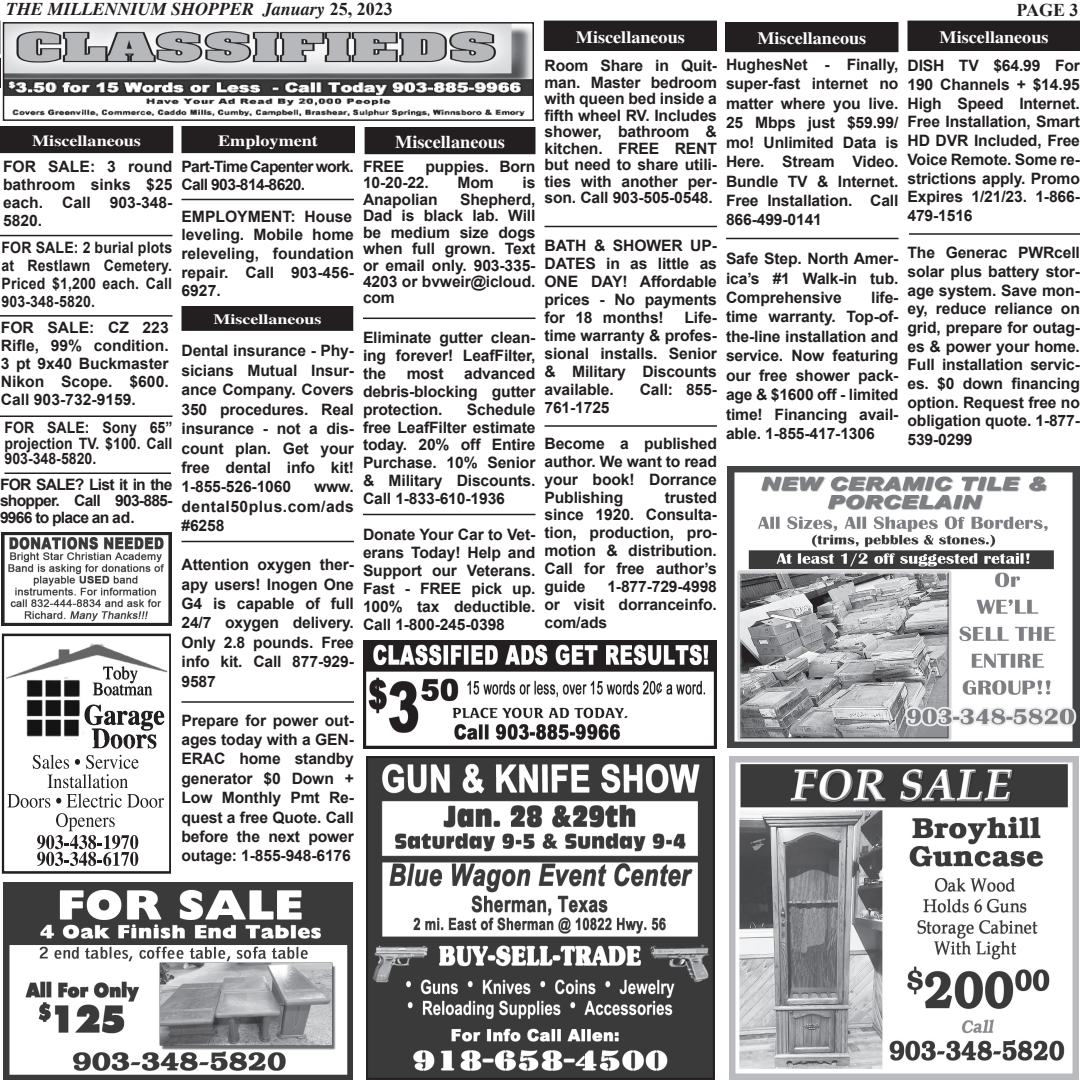
<style>
.page{position:relative;width:1080px;height:1080px;background:#fff}
.page>*{position:absolute;margin:0;border:0;box-sizing:border-box;transform-origin:0 0}
.t1{font:700 18.15px "Times";color:#fff}
.t2{font:italic 700 18px "Times New Roman";color:#231f20}
.t3{font:700 18px "Times New Roman";color:#231f20}
.t4{font:700 17.4px "Times";color:#fff;scale:1.04 1}
.t5{font:700 15.75px/18px "Arial";letter-spacing:-.01em;color:#231f20;text-align:justify}
.t6{font:700 15.75px/18px "Arial";letter-spacing:-.01em;color:#231f20;text-align:justify;scale:.9 1}
.t7{font:700 15.75px/18px "Arial";letter-spacing:-.045em;color:#231f20}
.t8{font:700 15.6px "Times";color:#fff;scale:1.16 1}
.t9{font:700 14.4px "Times";color:#fff;scale:1.25 1}
.s1{font-style:normal}
</style>
<div class="page">
<div style="left:182px;top:307px;width:171px;height:23px;background:#231f20"></div>
<div style="left:181px;top:306px;width:172px;height:25px;border:1px solid #231f20"></div>
<div style="left:365px;top:128px;width:170px;height:26px;background:#231f20"></div>
<div style="left:365px;top:127px;width:170px;height:27px;border:1px solid #231f20"></div>
<div style="left:182px;top:126px;width:172px;height:27px;background:#231f20"></div>
<div style="left:726px;top:23px;width:172px;height:29px;background:#231f20"></div>
<div style="left:725px;top:22px;width:174px;height:30px;border:1px solid #231f20"></div>
<img style="left:5px;top:24px;width:527px;height:92px">
<div style="left:3px;top:22px;width:531px;height:99px;border:1px solid #231f20"></div>
<img style="left:2px;top:532px;width:170px;height:94px">
<div style="left:544px;top:21px;width:172px;height:29px;background:#231f20"></div>
<div style="left:544px;top:21px;width:173px;height:30px;border:1px solid #231f20"></div>
<hr style="left:0;top:416px;width:172px;height:1px;background:#231f20">
<div style="left:908px;top:21px;width:172px;height:29px;background:#231f20"></div>
<div style="left:907px;top:21px;width:173px;height:30px;border:1px solid #231f20"></div>
<hr style="left:0;top:315px;width:172px;height:2px;background:#231f20">
<svg style="left:0;top:21px;width:1px;height:67px"></svg>
<div style="left:0;top:126px;width:173px;height:27px;background:#231f20"></div>
<div style="left:2px;top:634px;width:169px;height:240px;border:2px solid #231f20"></div>
<img style="left:6px;top:643px;width:161px;height:97px">
<svg style="left:93px;top:667px;width:59px;height:29px"></svg>
<svg style="left:85px;top:705px;width:79px;height:44px"></svg>
<svg style="left:33px;top:755px;width:106px;height:33px"></svg>
<svg style="left:7px;top:794px;width:157px;height:72px"></svg>
<hr style="left:0;top:235px;width:172px;height:1px;background:#231f20">
<hr style="left:4px;top:473px;width:167px;height:1px;background:#231f20">
<img style="left:3px;top:883px;width:350px;height:197px">
<hr style="left:363px;top:318px;width:173px;height:1px;background:#231f20">
<img style="left:728px;top:467px;width:352px;height:280px">
<img style="left:729px;top:756px;width:350px;height:324px">
<hr style="left:182px;top:199px;width:172px;height:1px;background:#231f20">
<hr style="left:544px;top:226px;width:173px;height:1px;background:#231f20">
<hr style="left:363px;top:514px;width:173px;height:1px;background:#231f20">
<hr style="left:182px;top:541px;width:172px;height:1px;background:#231f20">
<hr style="left:182px;top:701px;width:172px;height:2px;background:#231f20">
<hr style="left:544px;top:425px;width:173px;height:2px;background:#231f20">
<hr style="left:726px;top:238px;width:172px;height:1px;background:#231f20">
<hr style="left:909px;top:233px;width:171px;height:2px;background:#231f20">
<img style="left:366px;top:756px;width:348px;height:324px">
<img style="left:363px;top:640px;width:354px;height:108px">
<p class="t2" style="left:6px;top:-2px;width:388px">THE MILLENNIUM SHOPPER January <span class="s1">25, 2023</span></p>
<p class="t3" style="left:1016px;top:-3px;width:64px">PAGE 3</p>
<p class="t8" style="left:32px;top:131px;width:95px">Miscellaneous</p>
<p class="t5" style="left:3px;top:158px;width:171px">FOR SALE: 3 round bathroom sinks $25 each. Call 903-348- 5820.</p>
<p class="t6" style="left:2px;top:239px;width:191px">FOR SALE: 2 burial plots at Restlawn Cemetery.<br>Priced $1,200 each. Call 903-348-5820.</p>
<p class="t5" style="left:1px;top:319px;width:170px">FOR SALE: CZ 223<br>Rifle, 99% condition.<br>3 pt 9x40 Buckmaster Nikon Scope. $600.<br>Call 903-732-9159.</p>
<p class="t6" style="left:4px;top:420px;width:188px;line-height:15.8px">FOR SALE: Sony 65” projection TV. $100. Call 903-348-5820.</p>
<p class="t5" style="left:0;top:477px;width:174px;line-height:16.5px">FOR SALE? List it in the shopper. Call 903-885- 9966 to place an ad.</p>
<p class="t8" style="left:218px;top:131px;width:88px">Employment</p>
<p class="t7" style="left:182px;top:158px;width:174px">Part-Time Capenter work.<br>Call 903-814-8620.</p>
<p class="t5" style="left:182px;top:207px;width:174px;line-height:18.6px">EMPLOYMENT: House leveling. Mobile home releveling, foundation repair. Call 903-456- 6927.</p>
<p class="t9" style="left:213px;top:311px;width:88px">Miscellaneous</p>
<p class="t5" style="left:182px;top:342px;width:174px;line-height:19.5px">Dental insurance - Phy&shy;sicians Mutual Insur&shy;ance Company. Covers 350 procedures. Real insurance - not a dis&shy;count plan. Get your free dental info kit!<br>1-855-526-1060</p>
<p class="t5" style="left:182px;top:478px;width:174px;line-height:19.5px;text-indent:133px">www. dental50plus.com/ads #6258</p>
<p class="t5" style="left:182px;top:555px;width:174px;line-height:19.5px">Attention oxygen ther&shy;apy users! Inogen One G4 is capable of full 24/7 oxygen delivery.<br>Only 2.8 pounds. Free info kit. Call 877-929- 9587</p>
<p class="t5" style="left:182px;top:711px;width:174px;line-height:19.5px">Prepare for power out&shy;ages today with a GEN-ERAC home standby generator $0 Down + Low Monthly Pmt Re&shy;quest a free Quote. Call before the next power outage: 1-855-948-6176</p>
<p class="t1" style="left:395px;top:131px;width:112px">Miscellaneous</p>
<p class="t5" style="left:363px;top:158px;width:43px">FREE</p>
<p class="t5" style="left:363px;top:159px;width:174px;line-height:16.5px;text-indent:62px">puppies. Born<br>10-20-22.</p>
<p class="t5" style="left:458px;top:174px;width:38px">Mom</p>
<p class="t5" style="left:523px;top:174px;width:14px">is</p>
<p class="t5" style="left:363px;top:192px;width:174px;line-height:16.5px;text-indent:97px">Shepherd, Dad is black lab. Will be medium size dogs when full grown. Text or email only. 903-335- 4203 or bvweir@icloud. com</p>
<p class="t5" style="left:363px;top:191px;width:76px">Anapolian</p>
<p class="t5" style="left:363px;top:329px;width:174px">Eliminate gutter clean&shy;ing forever! LeafFilter, the</p>
<p class="t5" style="left:363px;top:365px;width:174px;text-indent:101px">advanced debris-blocking gutter protection.</p>
<p class="t5" style="left:407px;top:365px;width:39px">most</p>
<p class="t5" style="left:363px;top:401px;width:174px;text-indent:104px">Schedule free LeafFilter estimate today. 20% off Entire Purchase. 10% Senior &amp; Military Discounts.<br>Call 1-833-610-1936</p>
<p class="t5" style="left:363px;top:526px;width:174px">Donate Your Car to Vet&shy;erans Today! Help and Support our Veterans.<br>Fast - FREE pick up.<br>100% tax deductible.<br>Call 1-800-245-0398</p>
<p class="t4" style="left:576px;top:26px;width:106px">Miscellaneous</p>
<p class="t4" style="left:757px;top:28px;width:106px">Miscellaneous</p>
<p class="t4" style="left:940px;top:26px;width:106px">Miscellaneous</p>
<p class="t5" style="left:545px;top:58px;width:174px;line-height:16.5px">Room Share in Quit&shy;man. Master bedroom with queen bed inside a fifth wheel RV. Includes shower, bathroom &amp; kitchen. FREE RENT but need to share utili&shy;ties with another per&shy;son. Call 903-505-0548.</p>
<p class="t5" style="left:545px;top:237px;width:174px">BATH &amp; SHOWER UP-DATES in as little as ONE DAY! Affordable prices - No payments for 18 months!</p>
<p class="t5" style="left:545px;top:309px;width:174px;text-indent:140px">Life&shy;time warranty &amp; profes&shy;sional installs. Senior &amp; Military Discounts available.</p>
<p class="t5" style="left:640px;top:381px;width:79px">Call: 855-</p>
<p class="t5" style="left:545px;top:399px;width:67px">761-1725</p>
<p class="t5" style="left:545px;top:435px;width:174px">Become a published author. We want to read your book! Dorrance Publishing</p>
<p class="t5" style="left:545px;top:488px;width:174px;text-indent:120px">trusted since 1920. Consulta&shy;tion, production, pro&shy;motion &amp; distribution.<br>Call for free author’s guide</p>
<p class="t5" style="left:545px;top:578px;width:174px;text-indent:63px">1-877-729-4998 or visit dorranceinfo. com/ads</p>
<p class="t5" style="left:726px;top:55px;width:174px;line-height:19.5px">HughesNet - Finally, super-fast internet no matter where you live.<br>25 Mbps just $59.99/ mo! Unlimited Data is Here. Stream Video.<br>Bundle TV &amp; Internet.<br>Free Installation. Call 866-499-0141</p>
<p class="t5" style="left:726px;top:249px;width:174px;line-height:19.5px">Safe Step. North Amer&shy;ica’s #1 Walk-in tub.<br>Comprehensive</p>
<p class="t5" style="left:726px;top:288px;width:174px;line-height:19.5px;text-indent:145px">life&shy;time warranty. Top-of&shy;the-line installation and service. Now featuring our free shower pack&shy;age &amp; $1600 off - limited time! Financing avail&shy;able. 1-855-417-1306</p>
<p class="t5" style="left:908px;top:57px;width:174px;line-height:18.8px">DISH TV $64.99 For 190 Channels + $14.95<br>High Speed Internet.<br>Free Installation, Smart HD DVR Included, Free Voice Remote. Some re&shy;strictions apply. Promo Expires 1/21/23. 1-866- 479-1516</p>
<p class="t5" style="left:908px;top:244px;width:174px;line-height:18.8px">The Generac PWRcell solar plus battery stor&shy;age system. Save mon&shy;ey, reduce reliance on grid, prepare for outag&shy;es &amp; power your home.<br>Full installation servic&shy;es. $0 down financing option. Request free no obligation quote. 1-877- 539-0299</p>
</div>
